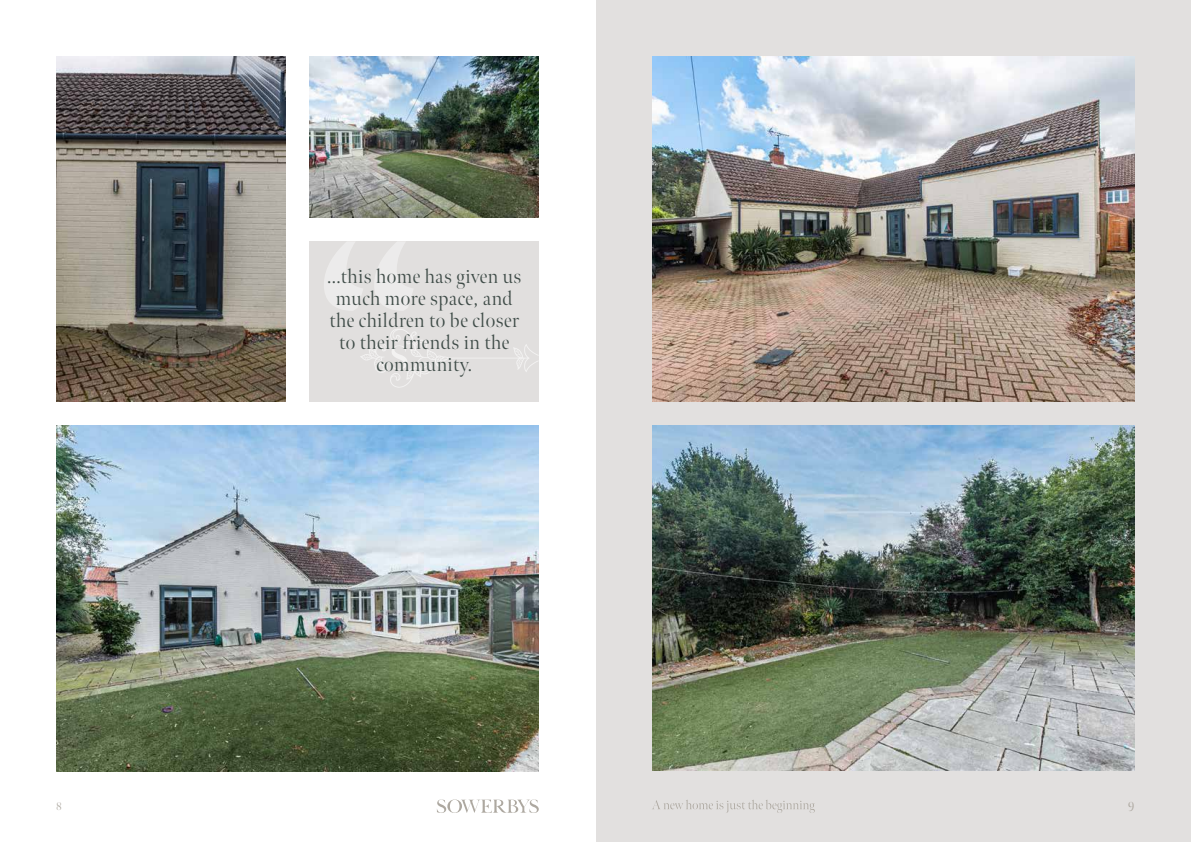
<style>
.page{position:relative;width:1191px;height:842px;background:#fff}
.page>*{position:absolute;margin:0;border:0;box-sizing:border-box;transform-origin:0 0}
.t1{font:300 20px/22px "Meno Banner";letter-spacing:.025em;color:#3e4b47;text-align:center}
.t2{font:300 13px "Meno Banner";color:#ada8a0}
.t3{font:300 11px "Meno Banner";color:#ada8a0}
</style>
<div class="page">
<div style="left:595px;top:0;width:596px;height:842px;background:#e2e0df"></div>
<svg style="left:437px;top:799px;width:102px;height:14px"></svg>
<svg style="left:652px;top:800px;width:162px;height:13px"></svg>
<img style="left:57px;top:426px;width:482px;height:345px">
<img style="left:310px;top:57px;width:229px;height:160px">
<img style="left:57px;top:57px;width:229px;height:345px">
<img style="left:652px;top:57px;width:482px;height:345px">
<img style="left:652px;top:426px;width:482px;height:345px">
<div style="left:310px;top:241px;width:229px;height:161px;background:#e1dfde"></div>
<svg style="left:324px;top:242px;width:89px;height:69px"></svg>
<svg style="left:360px;top:329px;width:179px;height:59px"></svg>
<p class="t1" style="left:327px;top:265px;width:196px">...this home has given us much more space, and the children to be closer to their friends in the community.</p>
<p class="t3" style="left:57px;top:799px;width:7px">8</p>
<p class="t2" style="left:1128px;top:798px;width:8px">9</p>
</div>
